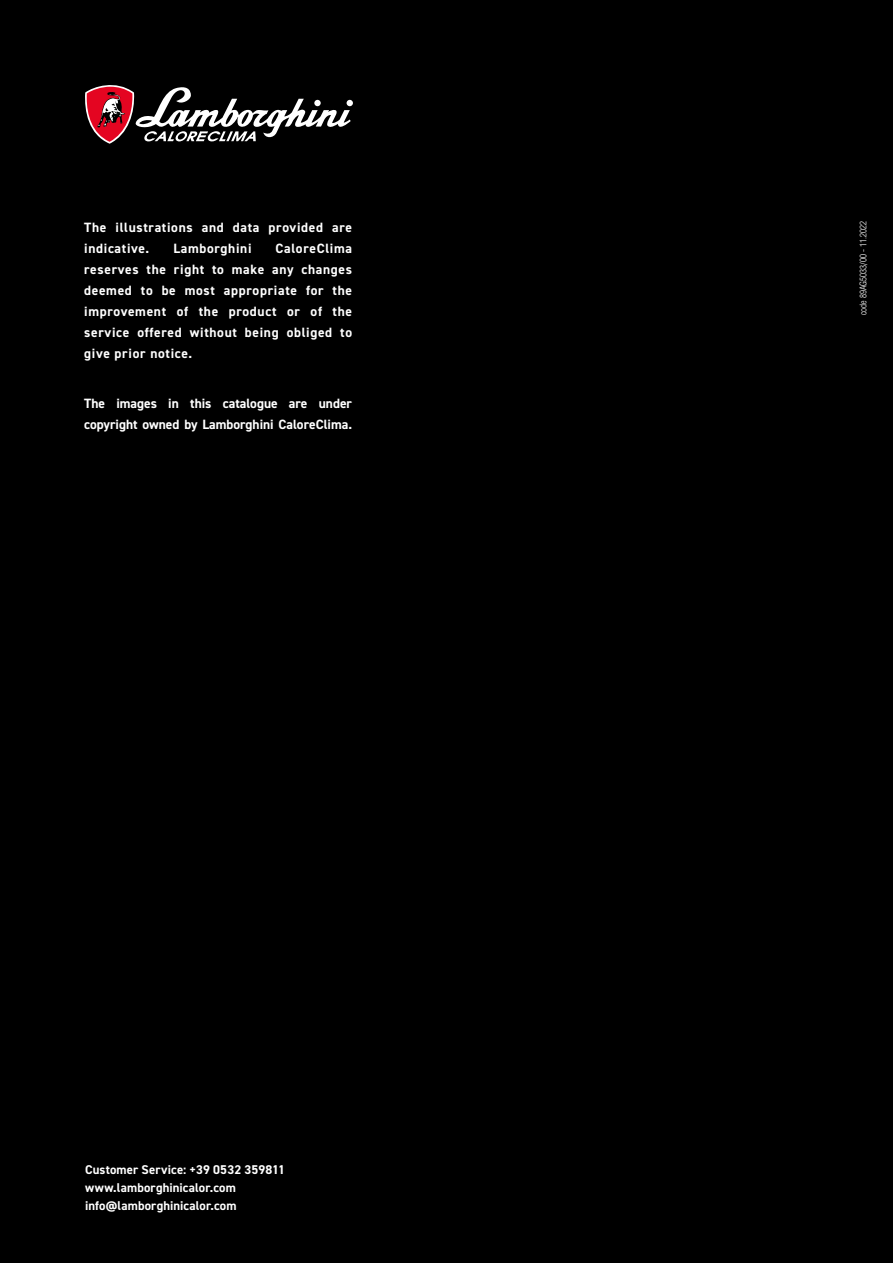
<style>
.page{position:relative;width:893px;height:1263px;background:#000}
.page>*{position:absolute;margin:0;border:0;box-sizing:border-box;transform-origin:0 0}
.t1{font:700 13.5px/21px "DIN2014";letter-spacing:.05em;color:#fff}
.t2{font:700 13.5px/21px "DIN2014";color:#fff}
.t3{font:700 12.75px/18px "DIN2014";letter-spacing:.01em;color:#fff}
.t4{font:300 condensed 9px "Helvetica LT Std";color:#fff}
</style>
<div class="page">
<svg style="left:85px;top:85px;width:268px;height:59px"></svg>
<p class="t1" style="left:84px;top:216px;width:269px">The illustrations and data provided are indicative.</p>
<p class="t1" style="left:84px;top:237px;width:269px;text-align:justify;text-indent:191px">CaloreClima reserves the right to make any changes deemed to be most appropriate for the improvement of the product or of the service offered without being obliged to give prior notice.</p>
<p class="t2" style="left:84px;top:393px;width:269px">The images in this catalogue are under copyright owned by Lamborghini CaloreClima.</p>
<p class="t1" style="left:173px;top:237px;width:80px">Lamborghini</p>
<p class="t3" style="left:85px;top:1160px;width:201px">Customer Service: +39 0532 359811 www.lamborghinicalor.com info@lamborghinicalor.com</p>
<p class="t4" style="left:858px;top:315px;width:95px;rotate:-90deg">code 89AG5033/00 - 11.2022</p>
</div>
